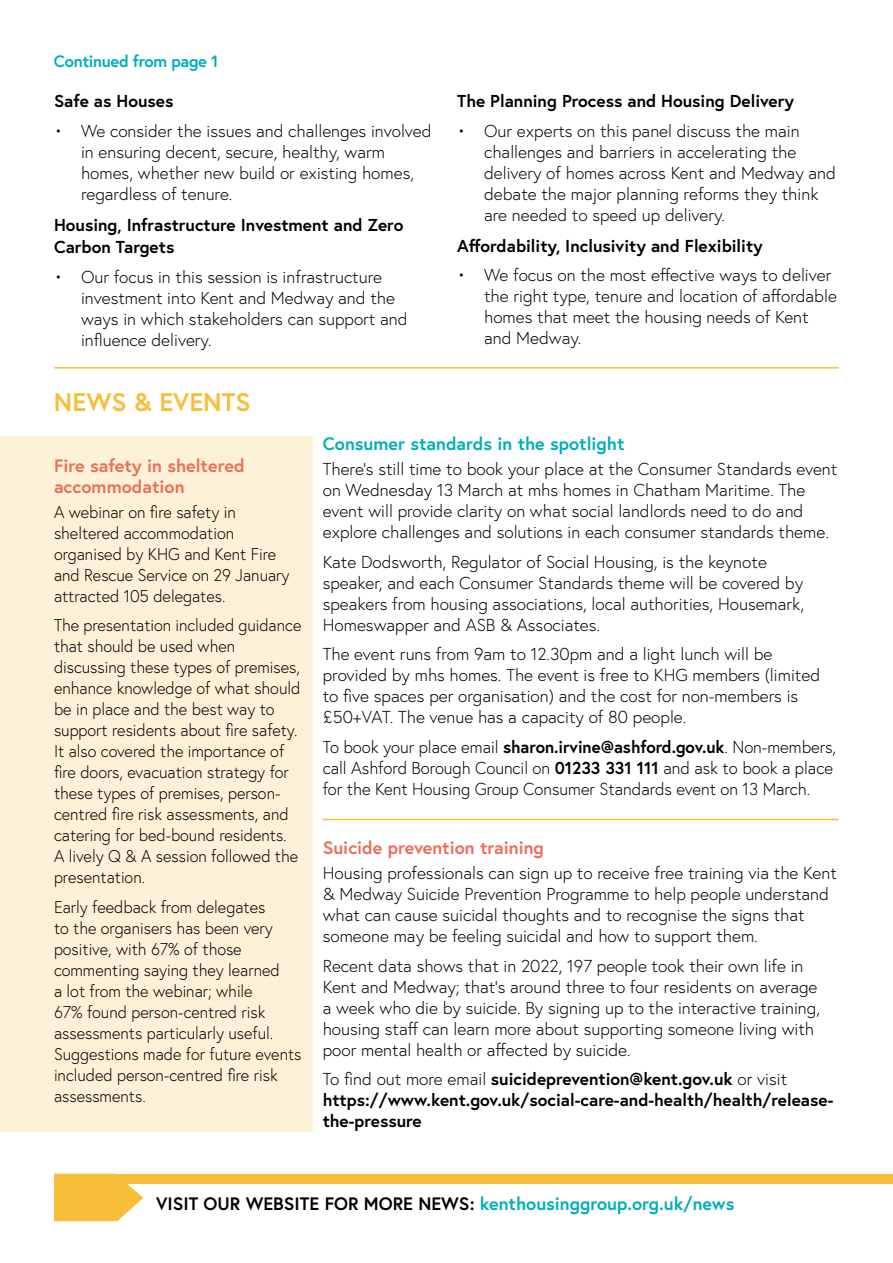
<style>
.page{position:relative;width:893px;height:1263px;background:#fff}
.page>*{position:absolute;margin:0;border:0;box-sizing:border-box;transform-origin:0 0}
.heading{font:700 25.5px "Europa";color:#f8be39}
.sub{font:700 18px "Europa";color:#00afb9}
.sub-2{font:700 18px/21px "Europa";color:#ed6e5a}
.body{font:300 17.25px/21px "Europa";color:#000}
.sub_2{font:700 17.25px/22.5px "Europa";color:#000}
.body-2{font:700 17.25px/21px "Europa";color:#000}
.body-3{font:300 16.95px/21px "Europa";color:#000;scale:.96 1}
.body-4{font:700 16.5px "Europa";letter-spacing:-.02em;color:#00afb9}
.s1{font-weight:700}
.s2{font-weight:300}
.s3{color:#000}
</style>
<div class="page">
<div style="left:0;top:436px;width:312px;height:695px;background:#fdf2d8"></div>
<svg style="left:54px;top:1174px;width:89px;height:47px;background:#f8c54f"></svg>
<div style="left:61px;top:1174px;width:832px;height:9px;background:#f8be39"></div>
<hr style="left:322px;top:819px;width:516px;height:1px;background:#f8be39">
<hr style="left:54px;top:367px;width:785px;height:2px;background:#f8be39">
<p class="body-4" style="left:54px;top:50px;width:166px">Continued from page 1</p>
<p class="sub_2" style="left:54px;top:89px;width:121px">Safe as Houses</p>
<p class="body" style="left:81px;top:120px;width:352px;text-indent:-27px">• We consider the issues and challenges involved in ensuring decent, secure, healthy, warm homes, whether new build or existing homes, regardless of tenure.</p>
<p class="sub_2" style="left:54px;top:213px;width:351px">Housing, Infrastructure Investment and Zero<br>Carbon Targets</p>
<p class="body" style="left:81px;top:266px;width:328px;text-indent:-27px">• Our focus in this session is infrastructure investment into Kent and Medway and the ways in which stakeholders can support and influence delivery.</p>
<p class="heading" style="left:54px;top:385px;width:198px">NEWS &amp; EVENTS</p>
<p class="sub_2" style="left:457px;top:89px;width:338px">The Planning Process and Housing Delivery</p>
<p class="body" style="left:484px;top:120px;width:353px;text-indent:-27px">• Our experts on this panel discuss the main challenges and barriers in accelerating the delivery of homes across Kent and Medway and debate the major planning reforms they think are needed to speed up delivery.</p>
<p class="sub_2" style="left:457px;top:234px;width:307px">Affordability, Inclusivity and Flexibility</p>
<p class="body" style="left:484px;top:264px;width:354px;text-indent:-27px">• We focus on the most effective ways to deliver the right type, tenure and location of affordable homes that meet the housing needs of Kent and Medway.</p>
<p class="sub-2" style="left:54px;top:454px;width:192px">Fire safety in sheltered accommodation</p>
<p class="body-3" style="left:54px;top:501px;width:247px">A webinar on fire safety in sheltered accommodation organised by KHG and Kent Fire and Rescue Service on 29 January attracted 105 delegates.</p>
<p class="body-3" style="left:54px;top:615px;width:259px">The presentation included guidance that should be used when discussing these types of premises, enhance knowledge of what should be in place and the best way to support residents about fire safety.<br>It also covered the importance of fire doors, evacuation strategy for these types of premises, person&shy;centred fire risk assessments, and catering for bed-bound residents.<br>A lively Q &amp; A session followed the presentation.</p>
<p class="body-3" style="left:54px;top:896px;width:259px">Early feedback from delegates<br>to the organisers has been very positive, with 67% of those commenting saying they learned<br>a lot from the webinar; while<br>67% found person-centred risk assessments particularly useful.<br>Suggestions made for future events included person-centred fire risk assessments.</p>
<p class="sub" style="left:323px;top:431px;width:303px">Consumer standards in the spotlight</p>
<p class="body" style="left:323px;top:458px;width:516px">There’s still time to book your place at the Consumer Standards event on Wednesday 13 March at mhs homes in Chatham Maritime. The event will provide clarity on what social landlords need to do and explore challenges and solutions in each consumer standards theme.</p>
<p class="body" style="left:323px;top:551px;width:483px">Kate Dodsworth, Regulator of Social Housing, is the keynote speaker, and each Consumer Standards theme will be covered by speakers from housing associations, local authorities, Housemark, Homeswapper and ASB &amp; Associates.</p>
<p class="body" style="left:323px;top:643px;width:499px">The event runs from 9am to 12.30pm and a light lunch will be provided by mhs homes. The event is free to KHG members (limited to five spaces per organisation) and the cost for non-members is £50+VAT. The venue has a capacity of 80 people.</p>
<p class="body" style="left:323px;top:736px;width:515px">To book your place email <span class="s1">sharon.irvine@ashford.gov.uk</span>. Non-members, call Ashford Borough Council on <span class="s1">01233 331 111</span> and ask to book a place for the Kent Housing Group Consumer Standards event on 13 March.</p>
<p class="sub-2" style="left:323px;top:836px;width:223px">Suicide prevention training</p>
<p class="body" style="left:323px;top:862px;width:516px">Housing professionals can sign up to receive free training via the Kent &amp; Medway Suicide Prevention Programme to help people understand what can cause suicidal thoughts and to recognise the signs that someone may be feeling suicidal and how to support them.</p>
<p class="body" style="left:323px;top:955px;width:499px">Recent data shows that in 2022, 197 people took their own life in Kent and Medway; that’s around three to four residents on average a week who die by suicide. By signing up to the interactive training, housing staff can learn more about supporting someone living with poor mental health or affected by suicide.</p>
<p class="body-2" style="left:323px;top:1068px;width:512px"><span class="s2">To find out more email</span> suicideprevention@kent.gov.uk <span class="s2">or visit </span>https://www.kent.gov.uk/social-care-and-health/health/release&shy;the-pressure</p>
<p class="sub" style="left:156px;top:1191px;width:580px"><span class="s3">VISIT OUR WEBSITE FOR MORE NEWS:</span> kenthousinggroup.org.uk/news</p>
</div>
